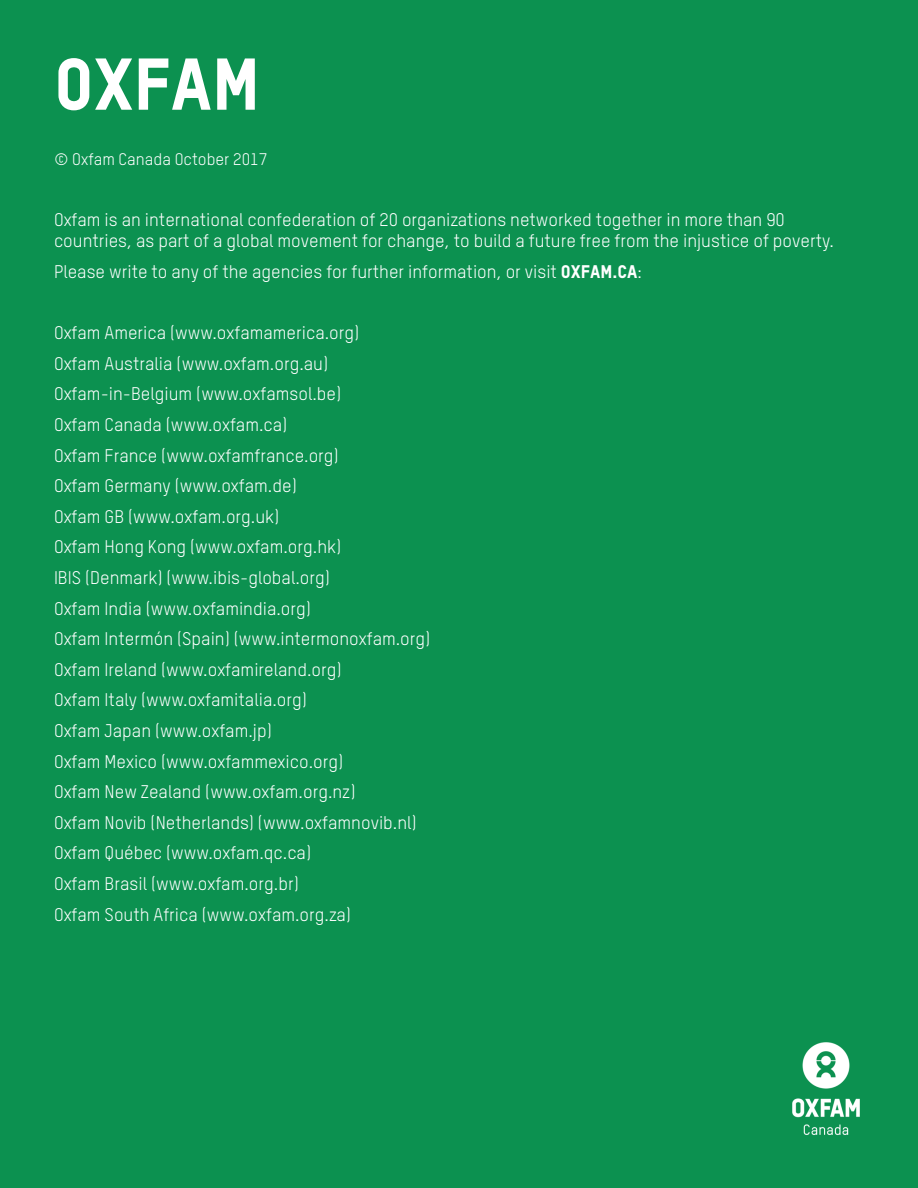
<style>
.page{position:relative;width:918px;height:1188px;background:#0c9150}
.page>*{position:absolute;margin:0;border:0;box-sizing:border-box;transform-origin:0 0}
.t1{font:72px "Oxfam TSTARPRO Headline";color:#fff}
.t2{font:18px/30.6px "Oxfam TSTARPRO";color:#fff}
.t3{font:16.5px "Oxfam TSTARPRO";color:#fff}
.s1{font-family:"Oxfam TSTARPRO Headline"}
</style>
<div class="page">
<img style="left:792px;top:1042px;width:68px;height:93px">
<h1 class="t1" style="left:54px;top:40px;width:207px">OXFAM</h1>
<p class="t3" style="left:54px;top:149px;width:215px">© Oxfam Canada October 2017</p>
<p class="t2" style="left:54px;top:209px;width:782px;line-height:21.6px">Oxfam is an international confederation of 20 organizations networked together in more than 90 countries, as part of a global movement for change, to build a future free from the injustice of poverty.</p>
<p class="t2" style="left:54px;top:256px;width:589px">Please write to any of the agencies for further information, or visit <span class="s1">OXFAM.CA</span>:</p>
<p class="t2" style="left:54px;top:317px;width:378px">Oxfam America (www.oxfamamerica.org)<br>Oxfam Australia (www.oxfam.org.au)<br>Oxfam-in-Belgium (www.oxfamsol.be)<br>Oxfam Canada (www.oxfam.ca)<br>Oxfam France (www.oxfamfrance.org)<br>Oxfam Germany (www.oxfam.de)<br>Oxfam GB (www.oxfam.org.uk)<br>Oxfam Hong Kong (www.oxfam.org.hk)<br>IBIS (Denmark) (www.ibis-global.org)<br>Oxfam India (www.oxfamindia.org)<br>Oxfam Intermón (Spain) (www.intermonoxfam.org)<br>Oxfam Ireland (www.oxfamireland.org)<br>Oxfam Italy (www.oxfamitalia.org)<br>Oxfam Japan (www.oxfam.jp)<br>Oxfam Mexico (www.oxfammexico.org)<br>Oxfam New Zealand (www.oxfam.org.nz)<br>Oxfam Novib (Netherlands) (www.oxfamnovib.nl)<br>Oxfam Québec (www.oxfam.qc.ca)<br>Oxfam Brasil (www.oxfam.org.br)<br>Oxfam South Africa (www.oxfam.org.za)</p>
</div>
